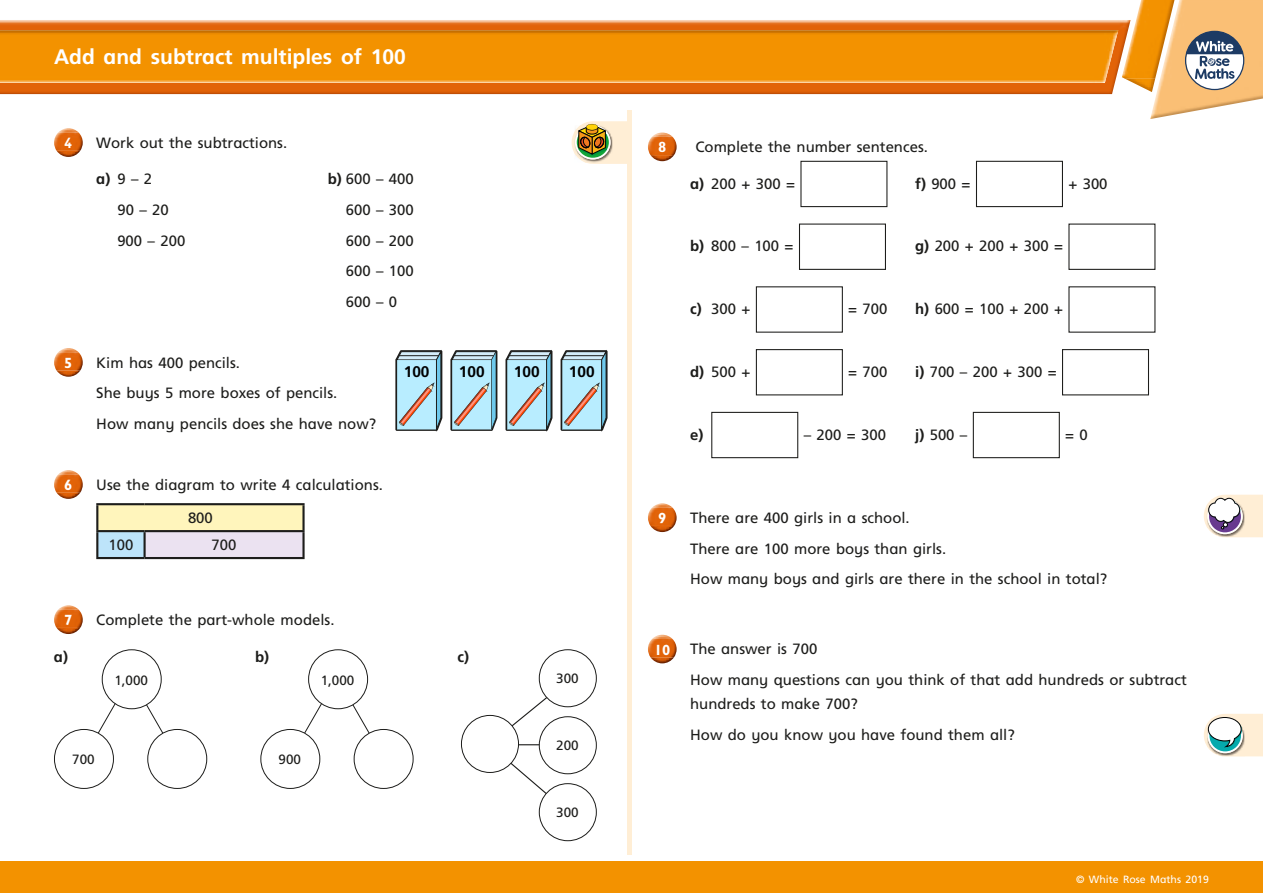
<style>
.page{position:relative;width:1263px;height:893px;background:#fff}
.page>*{position:absolute;margin:0;border:0;box-sizing:border-box;transform-origin:0 0}
.t1{font:700 21px "Frutiger Inf";color:#fff}
.t2{font:700 15.45px "Frutiger Inf";color:#000}
.t3{font:14.85px/30.6px "Frutiger Inf";color:#1d1d1b}
.t4{font:700 14.85px "Gill Infant";color:#fff}
.t5{font:700 14.85px "Frutiger Inf";color:#1d1d1b}
.t6{font:13.5px "Frutiger Inf";color:#1d1d1b}
.t7{font:10.5px "Frutiger Inf";color:#fff}
.s1{font-weight:700}
</style>
<div class="page">
<hr style="left:627px;top:111px;width:4px;height:744px;background:#ffeed5">
<img style="left:1150px;top:0;width:113px;height:119px">
<img style="left:1130px;top:79px;width:25px;height:13px">
<img style="left:1130px;top:0;width:44px;height:79px">
<img style="left:0;top:20px;width:1130px;height:74px">
<img style="left:0;top:30px;width:1118px;height:53px">
<svg style="left:1185px;top:31px;width:59px;height:59px"></svg>
<div style="left:0;top:862px;width:1263px;height:31px;background:#f39200"></div>
<svg style="left:1204px;top:495px;width:59px;height:42px"></svg>
<svg style="left:572px;top:121px;width:55px;height:43px;background:#ccc095"></svg>
<div style="left:580px;top:137px;width:10px;height:11px;border:1px solid #020304;border-radius:50%"></div>
<img style="left:652px;top:133px;width:20px;height:4px">
<img style="left:650px;top:155px;width:24px;height:6px">
<img style="left:648px;top:137px;width:29px;height:18px">
<div style="left:800px;top:161px;width:87px;height:46px;border:1px solid #1d1d1b"></div>
<div style="left:976px;top:161px;width:87px;height:46px;border:1px solid #1d1d1b"></div>
<div style="left:799px;top:224px;width:87px;height:46px;border:1px solid #1d1d1b"></div>
<div style="left:1068px;top:224px;width:87px;height:46px;border:1px solid #1d1d1b"></div>
<div style="left:756px;top:286px;width:87px;height:47px;border:1px solid #1d1d1b"></div>
<div style="left:756px;top:349px;width:87px;height:46px;border:1px solid #1d1d1b"></div>
<div style="left:1062px;top:349px;width:87px;height:46px;border:1px solid #1d1d1b"></div>
<div style="left:711px;top:412px;width:87px;height:46px;border:1px solid #1d1d1b"></div>
<div style="left:973px;top:412px;width:87px;height:46px;border:1px solid #1d1d1b"></div>
<img style="left:652px;top:503px;width:20px;height:5px">
<img style="left:650px;top:526px;width:24px;height:6px">
<img style="left:648px;top:508px;width:29px;height:18px">
<img style="left:652px;top:635px;width:20px;height:4px">
<img style="left:650px;top:657px;width:24px;height:6px">
<img style="left:648px;top:639px;width:29px;height:18px">
<img style="left:59px;top:128px;width:19px;height:4px">
<img style="left:57px;top:151px;width:23px;height:6px">
<img style="left:54px;top:132px;width:29px;height:19px">
<img style="left:59px;top:348px;width:19px;height:4px">
<img style="left:57px;top:371px;width:23px;height:6px">
<img style="left:54px;top:352px;width:29px;height:19px">
<img style="left:59px;top:470px;width:19px;height:4px">
<img style="left:57px;top:493px;width:23px;height:6px">
<img style="left:54px;top:474px;width:29px;height:19px">
<div style="left:97px;top:504px;width:207px;height:27px;background:#fff5bc"></div>
<div style="left:97px;top:531px;width:48px;height:27px;background:#bde4fa"></div>
<div style="left:145px;top:531px;width:159px;height:27px;background:#ebe2f1"></div>
<hr style="left:302px;top:505px;width:3px;height:25px;background:#1d1d1b">
<hr style="left:96px;top:503px;width:49px;height:2px;background:#1d1d1b">
<hr style="left:96px;top:505px;width:2px;height:25px;background:#1d1d1b">
<hr style="left:145px;top:503px;width:160px;height:2px;background:#1d1d1b">
<hr style="left:96px;top:530px;width:49px;height:2px;background:#1d1d1b">
<hr style="left:96px;top:532px;width:2px;height:25px;background:#1d1d1b">
<hr style="left:145px;top:530px;width:160px;height:2px;background:#1d1d1b">
<hr style="left:144px;top:532px;width:2px;height:25px;background:#1d1d1b">
<hr style="left:302px;top:532px;width:3px;height:25px;background:#1d1d1b">
<hr style="left:96px;top:557px;width:49px;height:2px;background:#1d1d1b">
<hr style="left:145px;top:557px;width:160px;height:2px;background:#1d1d1b">
<img style="left:58px;top:605px;width:21px;height:5px">
<img style="left:57px;top:628px;width:23px;height:6px">
<img style="left:54px;top:610px;width:29px;height:18px">
<svg style="left:395px;top:350px;width:47px;height:82px;background:#a2c2cd"></svg>
<svg style="left:450px;top:350px;width:47px;height:81px;background:#a2c4d0"></svg>
<svg style="left:505px;top:350px;width:47px;height:82px;background:#a3c2ce"></svg>
<svg style="left:561px;top:350px;width:46px;height:82px;background:#a2c3cf"></svg>
<svg style="left:489px;top:678px;width:82px;height:136px"></svg>
<div style="left:461px;top:715px;width:57px;height:57px;background:#fff;border-radius:50%"></div>
<div style="left:461px;top:715px;width:58px;height:58px;border:1px solid #1d1d1b;border-radius:50%"></div>
<div style="left:539px;top:784px;width:57px;height:57px;background:#fff;border-radius:50%"></div>
<div style="left:539px;top:783px;width:58px;height:58px;border:1px solid #1d1d1b;border-radius:50%"></div>
<div style="left:539px;top:717px;width:57px;height:57px;background:#fff;border-radius:50%"></div>
<div style="left:539px;top:716px;width:58px;height:58px;border:1px solid #1d1d1b;border-radius:50%"></div>
<div style="left:539px;top:650px;width:57px;height:57px;background:#fff;border-radius:50%"></div>
<div style="left:539px;top:649px;width:58px;height:58px;border:1px solid #1d1d1b;border-radius:50%"></div>
<svg style="left:296px;top:678px;width:82px;height:82px"></svg>
<div style="left:309px;top:650px;width:59px;height:59px;background:#fff;border-radius:50%"></div>
<div style="left:308px;top:649px;width:60px;height:60px;border:1px solid #1d1d1b;border-radius:50%"></div>
<div style="left:261px;top:729px;width:59px;height:59px;background:#fff;border-radius:50%"></div>
<div style="left:260px;top:729px;width:60px;height:60px;border:1px solid #1d1d1b;border-radius:50%"></div>
<div style="left:354px;top:729px;width:59px;height:59px;background:#fff;border-radius:50%"></div>
<div style="left:354px;top:729px;width:60px;height:60px;border:1px solid #1d1d1b;border-radius:50%"></div>
<svg style="left:89px;top:676px;width:83px;height:78px"></svg>
<div style="left:102px;top:650px;width:59px;height:59px;background:#fff;border-radius:50%"></div>
<div style="left:102px;top:649px;width:60px;height:60px;border:1px solid #1d1d1b;border-radius:50%"></div>
<div style="left:54px;top:729px;width:59px;height:59px;background:#fff;border-radius:50%"></div>
<div style="left:54px;top:729px;width:60px;height:60px;border:1px solid #1d1d1b;border-radius:50%"></div>
<div style="left:148px;top:729px;width:59px;height:59px;background:#fff;border-radius:50%"></div>
<div style="left:147px;top:729px;width:60px;height:60px;border:1px solid #1d1d1b;border-radius:50%"></div>
<svg style="left:1204px;top:714px;width:59px;height:42px"></svg>
<h1 class="t1" style="left:54px;top:44px;width:353px">Add and subtract multiples of 100</h1>
<p class="t4" style="left:64px;top:134px;width:10px">4</p>
<p class="t3" style="left:96px;top:127px;width:192px">Work out the subtractions.</p>
<p class="t3" style="left:96px;top:164px;width:57px"><span class="s1">a)</span> 9 – 2</p>
<p class="t3" style="left:328px;top:164px;width:88px"><span class="s1">b)</span> 600 – 400</p>
<p class="t3" style="left:117px;top:194px;width:53px">90 – 20</p>
<p class="t3" style="left:346px;top:194px;width:69px">600 – 300</p>
<p class="t3" style="left:117px;top:225px;width:69px">900 – 200</p>
<p class="t3" style="left:346px;top:225px;width:70px;text-align:justify">600 – 200<br>600 – 100<br>600 – 0</p>
<p class="t4" style="left:64px;top:354px;width:10px">5</p>
<p class="t3" style="left:96px;top:347px;width:281px">Kim has 400 pencils.<br>She buys 5 more boxes of pencils.<br>How many pencils does she have now?</p>
<p class="t4" style="left:64px;top:476px;width:10px">6</p>
<p class="t3" style="left:96px;top:469px;width:288px">Use the diagram to write 4 calculations.</p>
<p class="t3" style="left:188px;top:503px;width:26px">800</p>
<p class="t3" style="left:109px;top:530px;width:26px">100</p>
<p class="t3" style="left:212px;top:530px;width:26px">700</p>
<p class="t2" style="left:404px;top:362px;width:27px">100</p>
<p class="t2" style="left:459px;top:362px;width:27px">100</p>
<p class="t2" style="left:514px;top:362px;width:27px">100</p>
<p class="t2" style="left:569px;top:362px;width:27px">100</p>
<p class="t4" style="left:64px;top:611px;width:10px">7</p>
<p class="t3" style="left:96px;top:604px;width:240px">Complete the part-whole models.</p>
<p class="t5" style="left:54px;top:648px;width:16px">a)</p>
<p class="t5" style="left:255px;top:648px;width:16px">b)</p>
<p class="t5" style="left:457px;top:648px;width:13px">c)</p>
<p class="t6" style="left:114px;top:672px;width:35px">1,000</p>
<p class="t6" style="left:72px;top:752px;width:24px">700</p>
<p class="t6" style="left:321px;top:672px;width:35px">1,000</p>
<p class="t6" style="left:556px;top:671px;width:24px">300</p>
<p class="t6" style="left:279px;top:752px;width:24px">900</p>
<p class="t6" style="left:556px;top:738px;width:24px">200</p>
<p class="t6" style="left:556px;top:805px;width:24px">300</p>
<p class="t4" style="left:658px;top:138px;width:10px">8</p>
<p class="t3" style="left:695px;top:132px;width:234px">Complete the number sentences.</p>
<p class="t3" style="left:690px;top:168px;width:106px"><span class="s1">a)</span> 200 + 300 =</p>
<p class="t3" style="left:915px;top:168px;width:57px"><span class="s1">f)</span> 900 =</p>
<p class="t3" style="left:1068px;top:168px;width:41px">+ 300</p>
<p class="t3" style="left:690px;top:231px;width:105px"><span class="s1">b)</span> 800 – 100 =</p>
<p class="t3" style="left:915px;top:231px;width:149px"><span class="s1">g)</span> 200 + 200 + 300 =</p>
<p class="t3" style="left:690px;top:294px;width:62px"><span class="s1">c)</span> 300 +</p>
<p class="t3" style="left:848px;top:294px;width:41px">= 700</p>
<p class="t3" style="left:915px;top:294px;width:149px"><span class="s1">h)</span> 600 = 100 + 200 +</p>
<p class="t3" style="left:690px;top:356px;width:62px"><span class="s1">d)</span> 500 +</p>
<p class="t3" style="left:848px;top:356px;width:41px">= 700</p>
<p class="t3" style="left:915px;top:356px;width:143px"><span class="s1">i)</span> 700 – 200 + 300 =</p>
<p class="t5" style="left:690px;top:426px;width:15px">e)</p>
<p class="t3" style="left:804px;top:419px;width:84px">– 200 = 300</p>
<p class="t3" style="left:915px;top:419px;width:54px"><span class="s1">j)</span> 500 –</p>
<p class="t3" style="left:1065px;top:419px;width:24px">= 0</p>
<p class="t4" style="left:658px;top:509px;width:10px">9</p>
<p class="t3" style="left:690px;top:502px;width:419px">There are 400 girls in a school.<br>There are 100 more boys than girls.<br>How many boys and girls are there in the school in total?</p>
<p class="t4" style="left:654px;top:641px;width:18px">10</p>
<p class="t3" style="left:690px;top:634px;width:498px">The answer is 700<br>How many questions can you think of that add hundreds or subtract</p>
<p class="t3" style="left:690px;top:689px;width:326px">hundreds to make 700?<br>How do you know you have found them all?</p>
<p class="t7" style="left:1076px;top:873px;width:134px">© White Rose Maths 2019</p>
</div>
